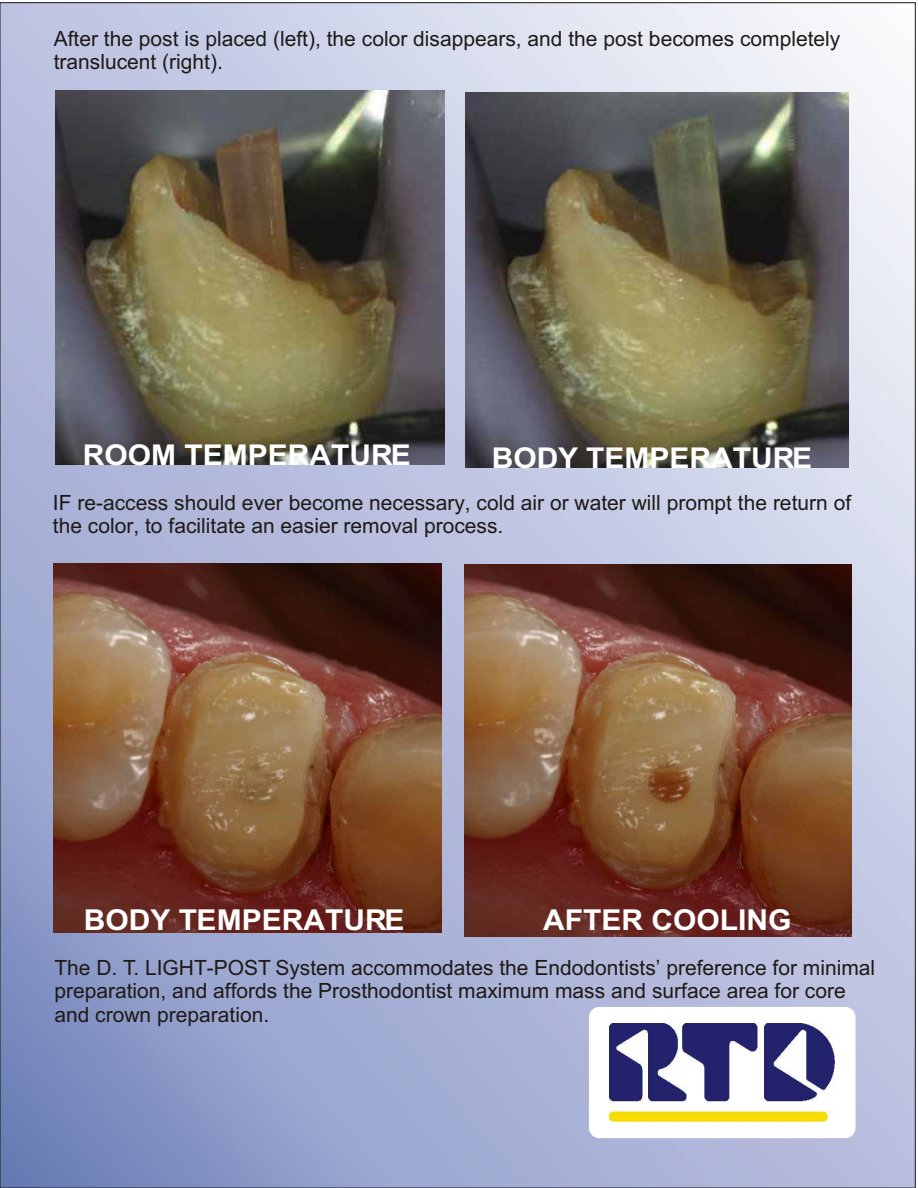
<style>
.page{position:relative;width:918px;height:1188px;background:#fff}
.page>*{position:absolute;margin:0;border:0;box-sizing:border-box;transform-origin:0 0}
.t1{font:700 28.8px "Arial";color:#fff;scale:1.04 1}
.t2{font:700 28.65px "Arial";color:#fff;scale:1.05 1}
.t3{font:21px/23.4px "Arial";color:#1f1a17}
</style>
<div class="page">
<img style="left:2px;top:5px;width:911px;height:1181px">
<div style="left:589px;top:1007px;width:267px;height:131px;background:#fff;border-radius:10px"></div>
<img style="left:610px;top:1023px;width:225px;height:99px">
<img style="left:55px;top:90px;width:389px;height:375px">
<img style="left:465px;top:92px;width:384px;height:375px">
<img style="left:54px;top:564px;width:388px;height:369px">
<img style="left:465px;top:564px;width:387px;height:373px">
<p class="t3" style="left:54px;top:28px;width:788px">After the post is placed (left), the color disappears, and the post becomes completely translucent (right).</p>
<h2 class="t2" style="left:83px;top:444px;width:314px">ROOM TEMPERATURE</h2>
<h2 class="t2" style="left:492px;top:447px;width:307px">BODY TEMPERATURE</h2>
<p class="t3" style="left:53px;top:493px;width:800px">IF re-access should ever become necessary, cold air or water will prompt the return of the color, to facilitate an easier removal process.</p>
<h1 class="t1" style="left:84px;top:909px;width:310px">BODY TEMPERATURE</h1>
<h1 class="t1" style="left:543px;top:909px;width:240px">AFTER COOLING</h1>
<p class="t3" style="left:54px;top:958px;width:822px">The D. T. LIGHT-POST System accommodates the Endodontists’ preference for minimal preparation, and affords the Prosthodontist maximum mass and surface area for core and crown preparation.</p>
</div>
